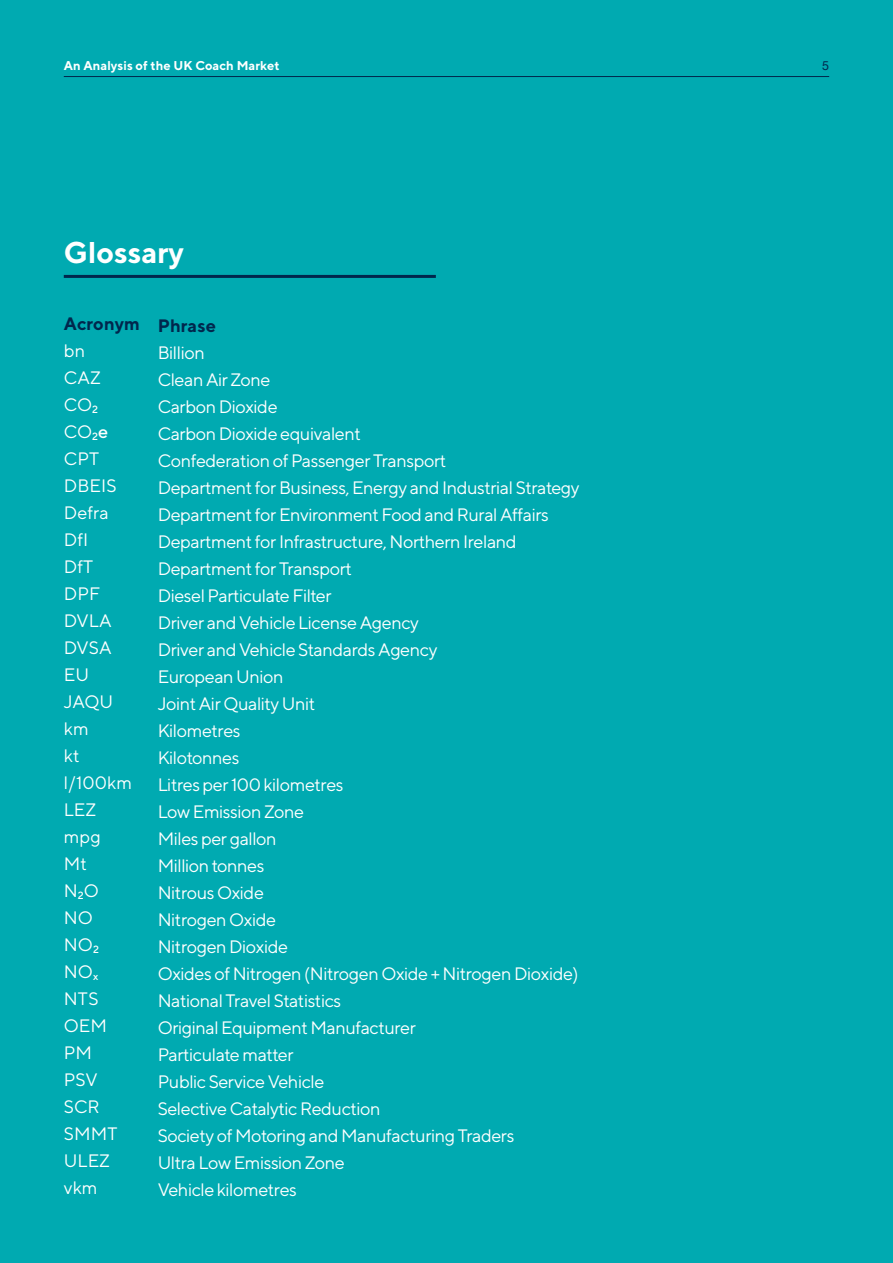
<style>
.page{position:relative;width:893px;height:1263px;background:#00aab1}
.page>*{position:absolute;margin:0;border:0;box-sizing:border-box;transform-origin:0 0}
.t1{font:700 30px "TT Norms";color:#fff}
.t2{font:18px/27px "TT Norms";letter-spacing:-.025em;color:#fff}
.t3{font:18px/27px "TT Norms";letter-spacing:.005em;color:#fff}
.t4{font:700 18px "TT Norms";letter-spacing:.005em;color:#00274d}
.t5{font:700 12.75px "TT Norms";letter-spacing:.005em;color:#fff}
.t6{font:12.45px "Helvetica Neue";color:#00274d}
.s1{font-weight:500}
</style>
<div class="page">
<hr style="left:64px;top:275px;width:372px;height:3px;background:#00274d">
<hr style="left:64px;top:76px;width:765px;height:1px;background:#00274d">
<p class="t5" style="left:64px;top:57px;width:217px">An Analysis of the UK Coach Market</p>
<p class="t6" style="left:822px;top:57px;width:8px">5</p>
<h1 class="t1" style="left:64px;top:233px;width:122px">Glossary</h1>
<p class="t4" style="left:64px;top:313px;width:78px">Acronym</p>
<p class="t3" style="left:64px;top:337px;width:70px">bn<br>CAZ<br>CO<sub>2<br></sub>CO<sub>2</sub><span class="s1">e<br></span>CPT<br>DBEIS<br>Defra<br>DfI<br>DfT<br>DPF<br>DVLA<br>DVSA<br>EU<br>JAQU km<br>kt l/100km<br>LEZ mpg<br>Mt<br>N<sub>2</sub>O<br>NO<br>NO<sub>2<br></sub>NO<sub>x<br></sub>NTS<br>OEM<br>PM<br>PSV<br>SCR<br>SMMT<br>ULEZ vkm</p>
<p class="t4" style="left:158px;top:314px;width:60px">Phrase</p>
<p class="t2" style="left:158px;top:339px;width:424px">Billion<br>Clean Air Zone<br>Carbon Dioxide<br>Carbon Dioxide equivalent<br>Confederation of Passenger Transport<br>Department for Business, Energy and Industrial Strategy<br>Department for Environment Food and Rural Affairs<br>Department for Infrastructure, Northern Ireland<br>Department for Transport<br>Diesel Particulate Filter<br>Driver and Vehicle License Agency<br>Driver and Vehicle Standards Agency<br>European Union<br>Joint Air Quality Unit<br>Kilometres<br>Kilotonnes<br>Litres per 100 kilometres<br>Low Emission Zone<br>Miles per gallon<br>Million tonnes<br>Nitrous Oxide<br>Nitrogen Oxide<br>Nitrogen Dioxide<br>Oxides of Nitrogen (Nitrogen Oxide + Nitrogen Dioxide)<br>National Travel Statistics<br>Original Equipment Manufacturer<br>Particulate matter<br>Public Service Vehicle<br>Selective Catalytic Reduction<br>Society of Motoring and Manufacturing Traders<br>Ultra Low Emission Zone<br>Vehicle kilometres</p>
</div>
